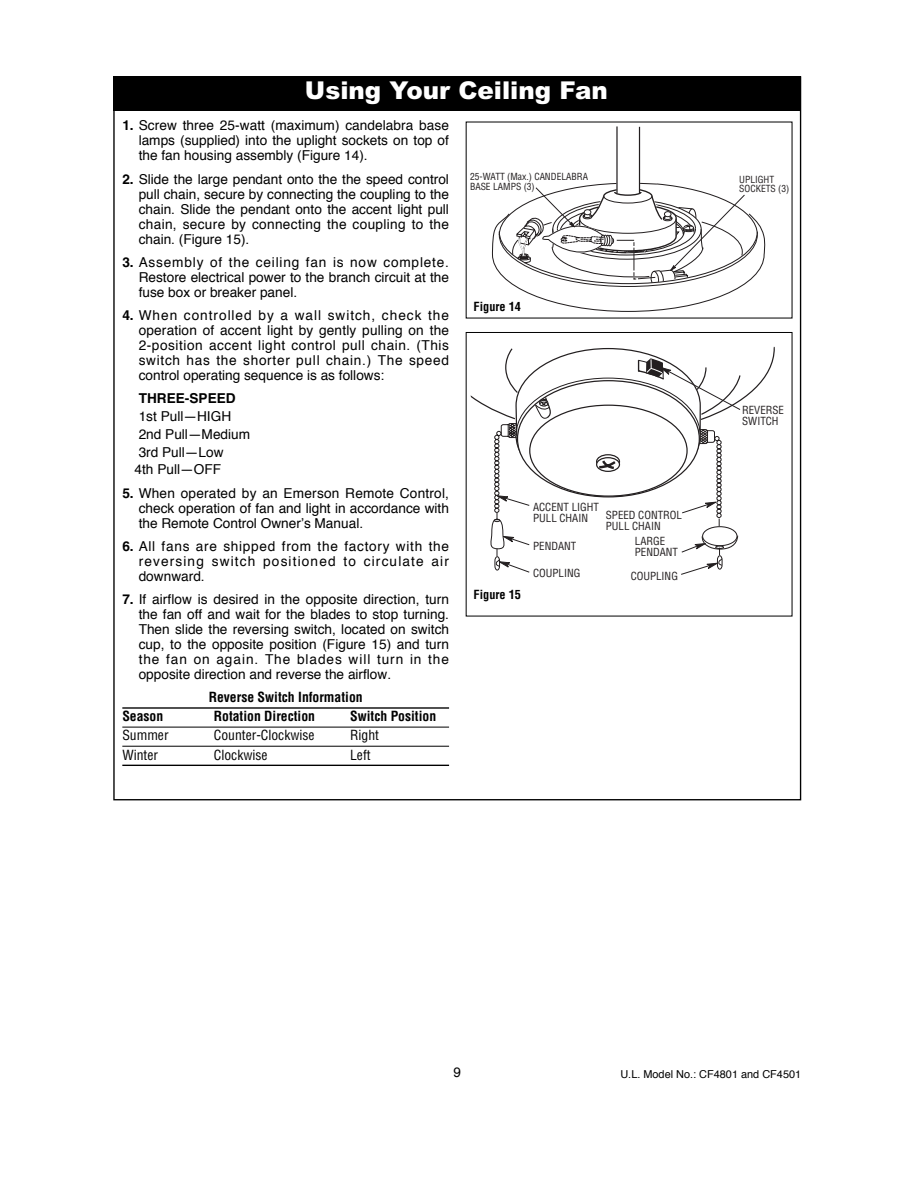
<style>
.page{position:relative;width:918px;height:1188px;background:#fff}
.page>*{position:absolute;margin:0;border:0;box-sizing:border-box;transform-origin:0 0}
.t1{font:900 24.6px "Arial";color:#fff}
.t2{font:13.65px/15px "Helvetica";color:#000;text-align:justify}
.t3{font:700 condensed 13.65px "Helvetica";color:#000}
.t4{font:condensed 13.65px "Helvetica";color:#000}
.t5{font:700 13.65px "Helvetica";color:#000}
.t6{font:700 condensed 12.3px "Helvetica";color:#000}
.t7{font:condensed 10.95px/10.9px "Helvetica";color:#231f20}
.t8{font:10.95px "Helvetica";color:#000}
.t9{font:condensed 9.6px/9.6px "Helvetica";color:#231f20}
.s1{font-weight:700}
</style>
<div class="page">
<div style="left:113px;top:76px;width:688px;height:35px;background:#000"></div>
<hr style="left:616px;top:126px;width:2px;height:67px;background:#231f20">
<hr style="left:639px;top:127px;width:1px;height:67px;background:#231f20">
<svg style="left:491px;top:182px;width:275px;height:130px"></svg>
<div style="left:474px;top:300px;width:51px;height:14px;background:#fff"></div>
<svg style="left:470px;top:346px;width:305px;height:229px"></svg>
<hr style="left:122px;top:707px;width:327px;height:2px;background:#000">
<hr style="left:122px;top:727px;width:327px;height:1px;background:#000">
<hr style="left:122px;top:746px;width:327px;height:1px;background:#000">
<hr style="left:122px;top:765px;width:327px;height:1px;background:#000">
<h1 class="t1" style="left:305px;top:82px;width:305px">Using Your Ceiling Fan</h1>
<p class="t2" style="left:139px;top:119px;width:312px;text-indent:-16px"><span class="s1">1.</span> Screw three 25-watt (maximum) candelabra base lamps (supplied) into the uplight sockets on top of the fan housing assembly (Figure 14).</p>
<p class="t2" style="left:139px;top:172px;width:312px;text-indent:-16px"><span class="s1">2.</span> Slide the large pendant onto the the speed control pull chain, secure by connecting the coupling to the chain. Slide the pendant onto the accent light pull chain, secure by connecting the coupling to the chain. (Figure 15).</p>
<p class="t2" style="left:139px;top:256px;width:312px;text-indent:-16px"><span class="s1">3.</span> Assembly of the ceiling fan is now complete.<br>Restore electrical power to the branch circuit at the fuse box or breaker panel.</p>
<p class="t2" style="left:139px;top:309px;width:312px;text-indent:-16px"><span class="s1">4.</span> When controlled by a wall switch, check the operation of accent light by gently pulling on the 2-position accent light control pull chain. (This switch has the shorter pull chain.) The speed control operating sequence is as follows:</p>
<p class="t5" style="left:139px;top:394px;width:99px">THREE-SPEED</p>
<p class="t2" style="left:135px;top:409px;width:117px;line-height:17.7px;text-align:left">1st Pull—HIGH<br>2nd Pull—Medium<br>3rd Pull—Low<br>4th Pull—OFF</p>
<p class="t2" style="left:139px;top:486px;width:312px;text-indent:-16px"><span class="s1">5.</span> When operated by an Emerson Remote Control, check operation of fan and light in accordance with the Remote Control Owner’s Manual.</p>
<p class="t2" style="left:139px;top:540px;width:312px;text-indent:-16px"><span class="s1">6.</span> All fans are shipped from the factory with the reversing switch positioned to circulate air downward.</p>
<p class="t2" style="left:139px;top:593px;width:312px;text-indent:-16px"><span class="s1">7.</span> If airflow is desired in the opposite direction, turn the fan off and wait for the blades to stop turning.<br>Then slide the reversing switch, located on switch cup, to the opposite position (Figure 15) and turn the fan on again. The blades will turn in the opposite direction and reverse the airflow.</p>
<p class="t3" style="left:209px;top:692px;width:155px">Reverse Switch Information</p>
<p class="t3" style="left:122px;top:711px;width:42px">Season</p>
<p class="t3" style="left:214px;top:711px;width:103px">Rotation Direction</p>
<p class="t3" style="left:350px;top:711px;width:88px">Switch Position</p>
<p class="t4" style="left:122px;top:730px;width:48px">Summer</p>
<p class="t4" style="left:214px;top:730px;width:102px">Counter-Clockwise</p>
<p class="t4" style="left:350px;top:730px;width:30px">Right</p>
<p class="t4" style="left:122px;top:749px;width:37px">Winter</p>
<p class="t4" style="left:214px;top:749px;width:55px">Clockwise</p>
<p class="t4" style="left:350px;top:749px;width:22px">Left</p>
<p class="t9" style="left:470px;top:173px;width:119px">25-WATT (Max.) CANDELABRA<br>BASE LAMPS (3)</p>
<p class="t9" style="left:739px;top:175px;width:52px">UPLIGHT<br>SOCKETS (3)</p>
<p class="t6" style="left:474px;top:301px;width:49px">Figure 14</p>
<p class="t6" style="left:474px;top:590px;width:49px">Figure 15</p>
<p class="t7" style="left:533px;top:502px;width:67px">ACCENT LIGHT<br>PULL CHAIN</p>
<p class="t7" style="left:533px;top:541px;width:45px">PENDANT</p>
<p class="t7" style="left:533px;top:569px;width:49px">COUPLING</p>
<p class="t7" style="left:606px;top:511px;width:78px">SPEED CONTROL<br>PULL CHAIN</p>
<p class="t7" style="left:635px;top:537px;width:45px">LARGE<br>PENDANT</p>
<p class="t7" style="left:631px;top:571px;width:49px">COUPLING</p>
<p class="t7" style="left:742px;top:405px;width:43px">REVERSE<br>SWITCH</p>
<p class="t2" style="left:453px;top:1065px;width:9px">9</p>
<p class="t8" style="left:620px;top:1069px;width:182px">U.L. Model No.: CF4801 and CF4501</p>
</div>
